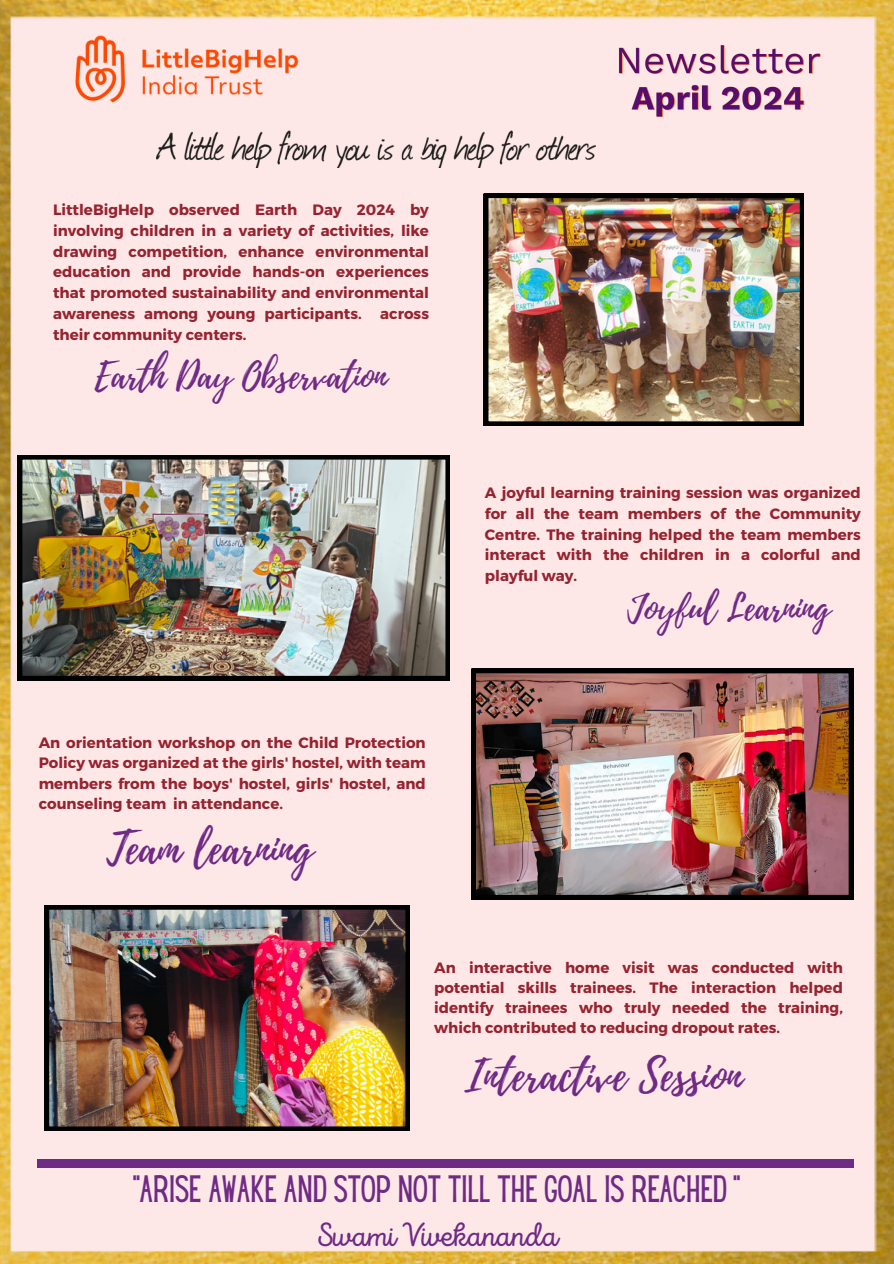
<style>
.page{position:relative;width:894px;height:1264px;background:#fff}
.page>*{position:absolute;margin:0;border:0;box-sizing:border-box;transform-origin:0 0}
.t1{font:43.5px "Playlist Script";color:#6f2a86}
.t2{font:36px "Playlist Script";color:#6f2a86}
.t3{font:33.3px/44.5px "Hey Gotcha";color:#6f2a86;text-align:center}
.t4{font:700 15px/20.7px "Montserrat";color:#962330;text-align:justify}
.s1{font-family:"Intro Script"}
</style>
<div class="page">
<img style="left:0;top:0;width:893px;height:1263px">
<img style="left:156px;top:111px;width:439px;height:57px">
<img style="left:43px;top:28px;width:258px;height:84px">
<div style="left:38px;top:1158px;width:815px;height:9px;background:#6f2a86"></div>
<img style="left:18px;top:455px;width:432px;height:225px">
<img style="left:484px;top:194px;width:319px;height:231px">
<img style="left:45px;top:905px;width:364px;height:225px">
<img style="left:471px;top:669px;width:381px;height:230px">
<img style="left:614px;top:38px;width:220px;height:82px">
<p class="t4" style="left:53px;top:199px;width:377px">LittleBigHelp observed Earth Day 2024 by involving children in a variety of activities, like drawing competition, enhance environmental education and provide hands-on experiences that promoted sustainability and environmental awareness among young participants. across their community centers.</p>
<p class="t2" style="left:95px;top:350px;width:294px">Earth Day Observation</p>
<p class="t4" style="left:485px;top:481px;width:377px">A joyful learning training session was organized for all the team members of the Community Centre. The training helped the team members interact with the children in a colorful and playful way.</p>
<p class="t2" style="left:627px;top:582px;width:204px">Joyful Learning</p>
<p class="t4" style="left:39px;top:732px;width:388px;line-height:20.2px">An orientation workshop on the Child Protection Policy was organized at the girls' hostel, with team members from the boys' hostel, girls' hostel, and counseling team in attendance.</p>
<p class="t1" style="left:106px;top:817px;width:208px">Team learning</p>
<p class="t4" style="left:434px;top:956px;width:410px;line-height:20.2px">An interactive home visit was conducted with potential skills trainees. The interaction helped identify trainees who truly needed the training, which contributed to reducing dropout rates.</p>
<p class="t1" style="left:464px;top:1044px;width:279px">Interactive Session</p>
<p class="t3" style="left:133px;top:1169px;width:608px">"ARISE AWAKE AND STOP NOT TILL THE GOAL IS REACHED "<br><span class="s1">Swami Vivekananda</span></p>
</div>
